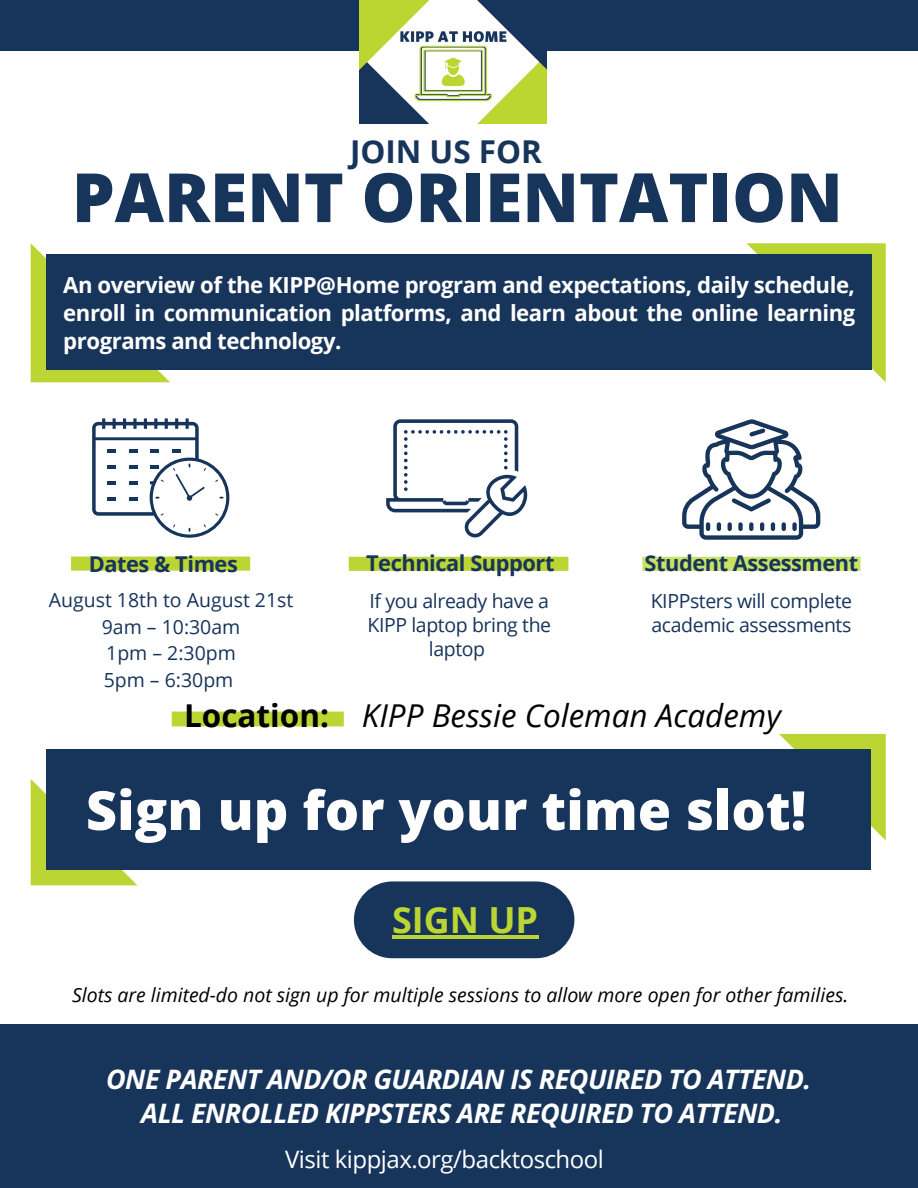
<style>
.page{position:relative;width:918px;height:1188px;background:#fff}
.page>*{position:absolute;margin:0;border:0;box-sizing:border-box;transform-origin:0 0}
.t1{font:800 67.95px "Open Sans";color:#17345b}
.t2{font:800 54px "Open Sans";color:#fff}
.t3{font:700 36px "Open Sans";color:#bbd533}
.t4{font:italic 31.5px "Open Sans";color:#000}
.t5{font:700 31.5px "Open Sans";color:#17345b}
.t6{font:italic 700 27px/33.8px "Open Sans Hebrew";letter-spacing:-.02em;color:#fff;text-align:center}
.t7{font:24px "Open Sans";letter-spacing:-.02em;color:#fff}
.t8{font:700 22.2px/27.9px "Open Sans";letter-spacing:-.02em;color:#fff;text-align:justify}
.t9{font:700 21.75px "Open Sans";letter-spacing:-.02em;color:#17345b}
.t10{font:19.5px/24.3px "Open Sans";letter-spacing:-.02em;color:#17345b;text-align:center}
.t11{font:italic 19.5px "Open Sans";color:#000}
.t12{font:19.5px/26.4px "Open Sans";color:#17345b;text-align:center}
.s1{font-weight:700;font-style:normal}
</style>
<div class="page">
<div style="left:0;top:0;width:918px;height:51px;background:#17345b"></div>
<div style="left:0;top:1024px;width:918px;height:164px;background:#17345b"></div>
<svg style="left:71px;top:557px;width:179px;height:14px;background:#bcd638"></svg>
<svg style="left:92px;top:418px;width:137px;height:120px"></svg>
<svg style="left:349px;top:557px;width:219px;height:14px;background:#bbd534"></svg>
<svg style="left:386px;top:419px;width:142px;height:118px"></svg>
<svg style="left:642px;top:557px;width:219px;height:14px;background:#c9e267"></svg>
<svg style="left:682px;top:419px;width:138px;height:121px"></svg>
<svg style="left:31px;top:243px;width:139px;height:139px"></svg>
<svg style="left:746px;top:243px;width:140px;height:139px"></svg>
<div style="left:46px;top:255px;width:825px;height:115px;background:#17345b"></div>
<div style="left:354px;top:881px;width:220px;height:77px;background:#17345b;border-radius:39px"></div>
<svg style="left:31px;top:779px;width:106px;height:106px;background:#c0d842"></svg>
<svg style="left:779px;top:734px;width:107px;height:106px;background:#c0d843"></svg>
<div style="left:172px;top:712px;width:172px;height:14px;background:#bbd533"></div>
<div style="left:46px;top:749px;width:825px;height:121px;background:#17345b"></div>
<img style="left:359px;top:0;width:187px;height:124px">
<hr style="left:392px;top:935px;width:146px;height:4px;background:#bbd533">
<h3 class="t5" style="left:350px;top:129px;width:193px">JOIN US FOR</h3>
<h1 class="t1" style="left:72px;top:150px;width:772px">PARENT ORIENTATION</h1>
<p class="t8" style="left:63px;top:271px;width:794px">An overview of the KIPP@Home program and expectations, daily schedule, enroll in communication platforms, and learn about the online learning programs and technology.</p>
<p class="t9" style="left:89px;top:549px;width:151px">Dates &amp; Times</p>
<p class="t9" style="left:366px;top:548px;width:190px">Technical Support</p>
<p class="t9" style="left:645px;top:548px;width:215px">Student Assessment</p>
<p class="t12" style="left:49px;top:587px;width:246px">August 18th to August 21st<br>9am – 10:30am<br>1pm – 2:30pm<br>5pm – 6:30pm</p>
<p class="t10" style="left:367px;top:588px;width:185px">If you already have a<br>KIPP laptop bring the laptop</p>
<p class="t10" style="left:651px;top:588px;width:203px;text-align:left">KIPPsters will complete academic assessments</p>
<h3 class="t4" style="left:184px;top:694px;width:598px"><span class="s1">Location:</span> KIPP Bessie Coleman Academy</h3>
<h2 class="t2" style="left:86px;top:772px;width:722px">Sign up for your time slot!</h2>
<h3 class="t3" style="left:392px;top:895px;width:148px">SIGN UP</h3>
<p class="t11" style="left:72px;top:981px;width:778px">Slots are limited-do not sign up for multiple sessions to allow more open for other families.</p>
<p class="t6" style="left:106px;top:1062px;width:707px">ONE PARENT AND/OR GUARDIAN IS REQUIRED TO ATTEND.<br>ALL ENROLLED KIPPSTERS ARE REQUIRED TO ATTEND.</p>
<p class="t7" style="left:285px;top:1142px;width:320px">Visit kippjax.org/backtoschool</p>
</div>
